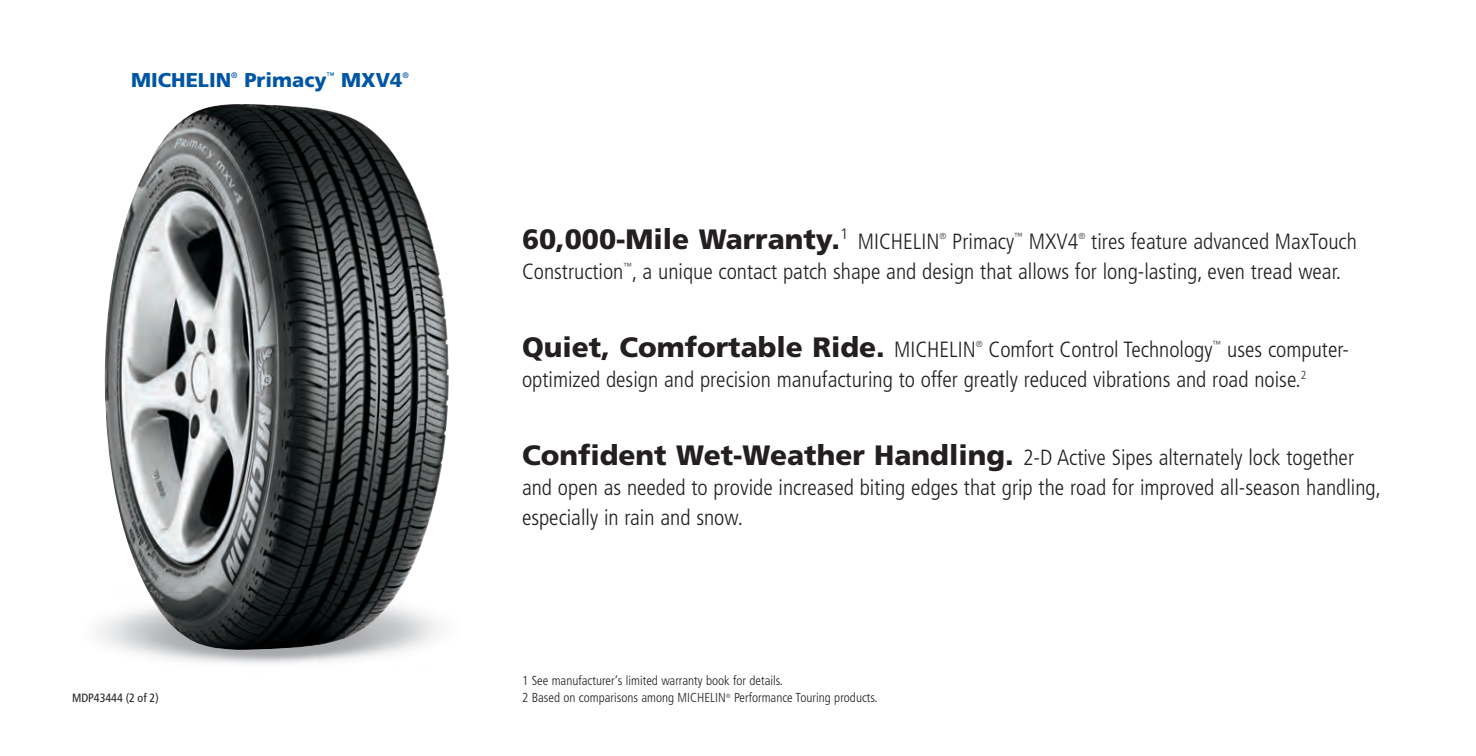
<style>
.page{position:relative;width:1476px;height:756px;background:#fff}
.page>*{position:absolute;margin:0;border:0;box-sizing:border-box;transform-origin:0 0}
.t1{font:900 28px "Frutiger LT Std";color:#231f20}
.t2{font:300 condensed 22px/30px "Frutiger LT Std";color:#231f20}
.t3{font:900 20px "Frutiger LT Std";color:#0155a5}
.t4{font:300 condensed 13px/16.8px "Frutiger LT Std";color:#231f20}
.t5{font:condensed 12px "Frutiger LT Std";color:#231f20}
.t6{font:300 condensed 8.8px "Frutiger LT Std";color:#231f20}
.t7{font:8px "Frutiger LT Std";color:#0155a5}
.s1{font-weight:300;font-stretch:condensed;font-size:22px}
.s2{font-weight:900;font-stretch:normal;font-size:28px}
</style>
<div class="page">
<img style="left:105px;top:105px;width:344px;height:545px">
<p class="t3" style="left:131px;top:72px;width:102px">MICHELIN</p>
<p class="t7" style="left:231px;top:72px;width:8px">®</p>
<p class="t3" style="left:244px;top:72px;width:84px">Primacy</p>
<p class="t7" style="left:327px;top:72px;width:9px">™</p>
<p class="t3" style="left:341px;top:72px;width:63px">MXV4</p>
<p class="t7" style="left:402px;top:72px;width:8px">®</p>
<p class="t5" style="left:72px;top:693px;width:88px">MDP43444 (2 of 2)</p>
<p class="t1" style="left:522px;top:228px;width:419px">60,000-Mile Warranty.<sup>1</sup> <span class="s1">MICHELIN</span></p>
<p class="t6" style="left:939px;top:232px;width:9px">®</p>
<p class="t2" style="left:952px;top:228px;width:63px">Primacy</p>
<p class="t6" style="left:1014px;top:232px;width:10px">™</p>
<p class="t2" style="left:1029px;top:228px;width:51px">MXV4</p>
<p class="t6" style="left:1078px;top:232px;width:9px">®</p>
<p class="t2" style="left:522px;top:228px;width:836px;text-indent:569px">tires feature advanced MaxTouch<br>Construction , a unique contact patch shape and design that allows for long-lasting, even tread wear.</p>
<p class="t6" style="left:624px;top:262px;width:10px">™</p>
<p class="t1" style="left:522px;top:336px;width:455px">Quiet, Comfortable Ride. <span class="s1">MICHELIN</span></p>
<p class="t6" style="left:976px;top:340px;width:9px">®</p>
<p class="t2" style="left:989px;top:336px;width:226px">Comfort Control Technology</p>
<p class="t6" style="left:1213px;top:340px;width:10px">™</p>
<p class="t2" style="left:522px;top:336px;width:829px;text-indent:705px">uses computer&shy;optimized design and precision manufacturing to offer greatly reduced vibrations and road noise.<sup>2</sup></p>
<p class="t2" style="left:522px;top:444px;width:861px"><span class="s2">Confident Wet-Weather Handling.</span> 2-D Active Sipes alternately lock together and open as needed to provide increased biting edges that grip the road for improved all-season handling, especially in rain and snow.</p>
<p class="t4" style="left:522px;top:673px;width:357px">1 See manufacturer‘s limited warranty book for details.<br>2 Based on comparisons among MICHELIN<sup>®</sup> Performance Touring products.</p>
</div>
